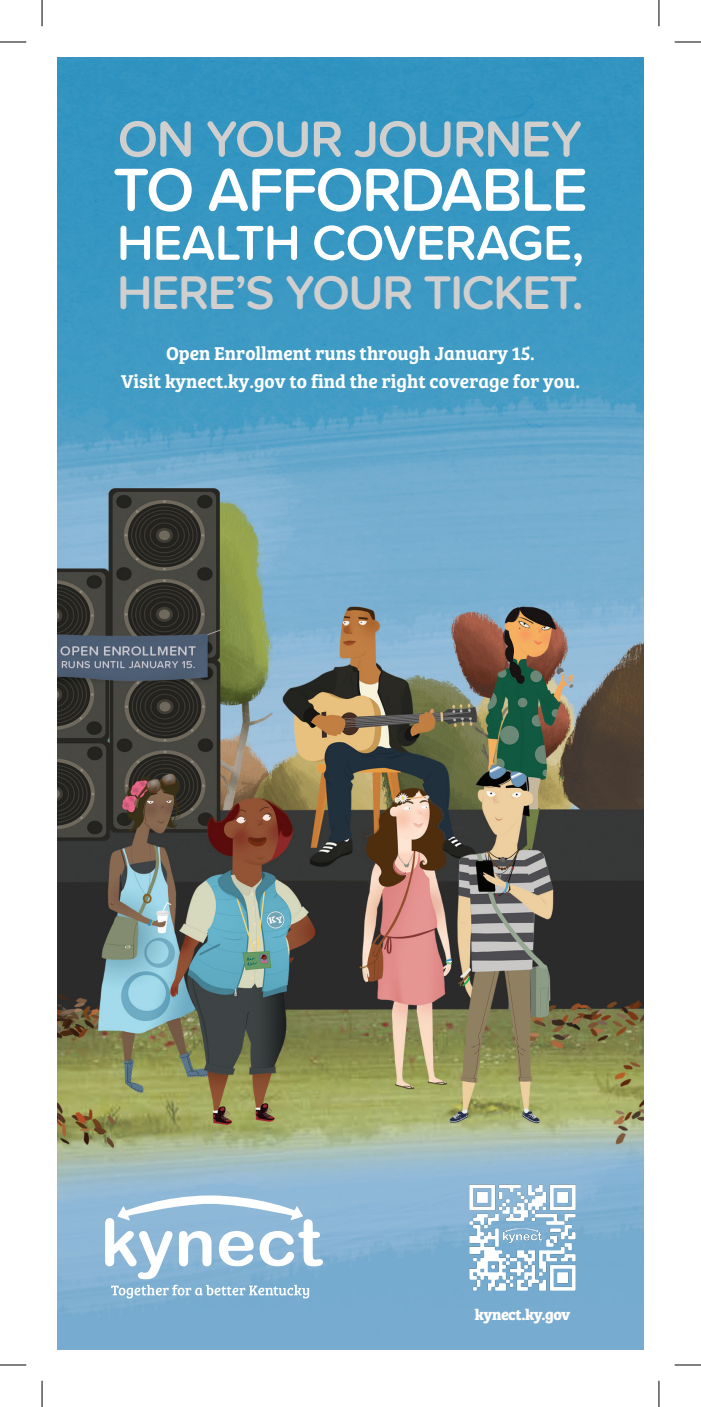
<style>
.page{position:relative;width:701px;height:1407px;background:#fff}
.page>*{position:absolute;margin:0;border:0;box-sizing:border-box;transform-origin:0 0}
.t1{font:600 63px "Proxima Soft";letter-spacing:-.025em;color:#fff}
.t2{font:600 52.5px "Proxima Soft";letter-spacing:-.025em;color:#d1cfce}
.t3{font:600 50.75px "Proxima Soft";letter-spacing:-.015em;color:#fff}
.t4{font:600 49px "Proxima Soft";letter-spacing:-.025em;color:#d1cfce}
.t5{font:19.25px/28px "Bree Serif Sb";color:#fff;text-align:center}
.t6{font:700 15.75px "Bree Serif";letter-spacing:-.025em;color:#fff}
</style>
<div class="page">
<img style="left:58px;top:58px;width:584px;height:1291px">
<svg style="left:105px;top:1195px;width:218px;height:84px"></svg>
<svg style="left:111px;top:1285px;width:198px;height:13px"></svg>
<img style="left:458px;top:1174px;width:128px;height:127px">
<svg style="left:0;top:42px;width:26px;height:1px"></svg>
<svg style="left:674px;top:42px;width:26px;height:1px"></svg>
<svg style="left:0;top:1365px;width:26px;height:1px"></svg>
<svg style="left:674px;top:1365px;width:26px;height:1px"></svg>
<svg style="left:42px;top:0;width:1px;height:26px"></svg>
<svg style="left:42px;top:1381px;width:1px;height:26px"></svg>
<svg style="left:658px;top:0;width:1px;height:26px"></svg>
<svg style="left:658px;top:1381px;width:1px;height:26px"></svg>
<h2 class="t2" style="left:118px;top:100px;width:466px">ON YOUR JOURNEY</h2>
<h1 class="t1" style="left:113px;top:142px;width:476px">TO AFFORDABLE</h1>
<h3 class="t3" style="left:117px;top:205px;width:468px">HEALTH COVERAGE,</h3>
<h3 class="t4" style="left:117px;top:256px;width:468px">HERE’S YOUR TICKET.</h3>
<p class="t5" style="left:121px;top:338px;width:460px">Open Enrollment runs through January 15.<br>Visit kynect.ky.gov to find the right coverage for you.</p>
<p class="t6" style="left:474px;top:1303px;width:97px">kynect.ky.gov</p>
</div>
